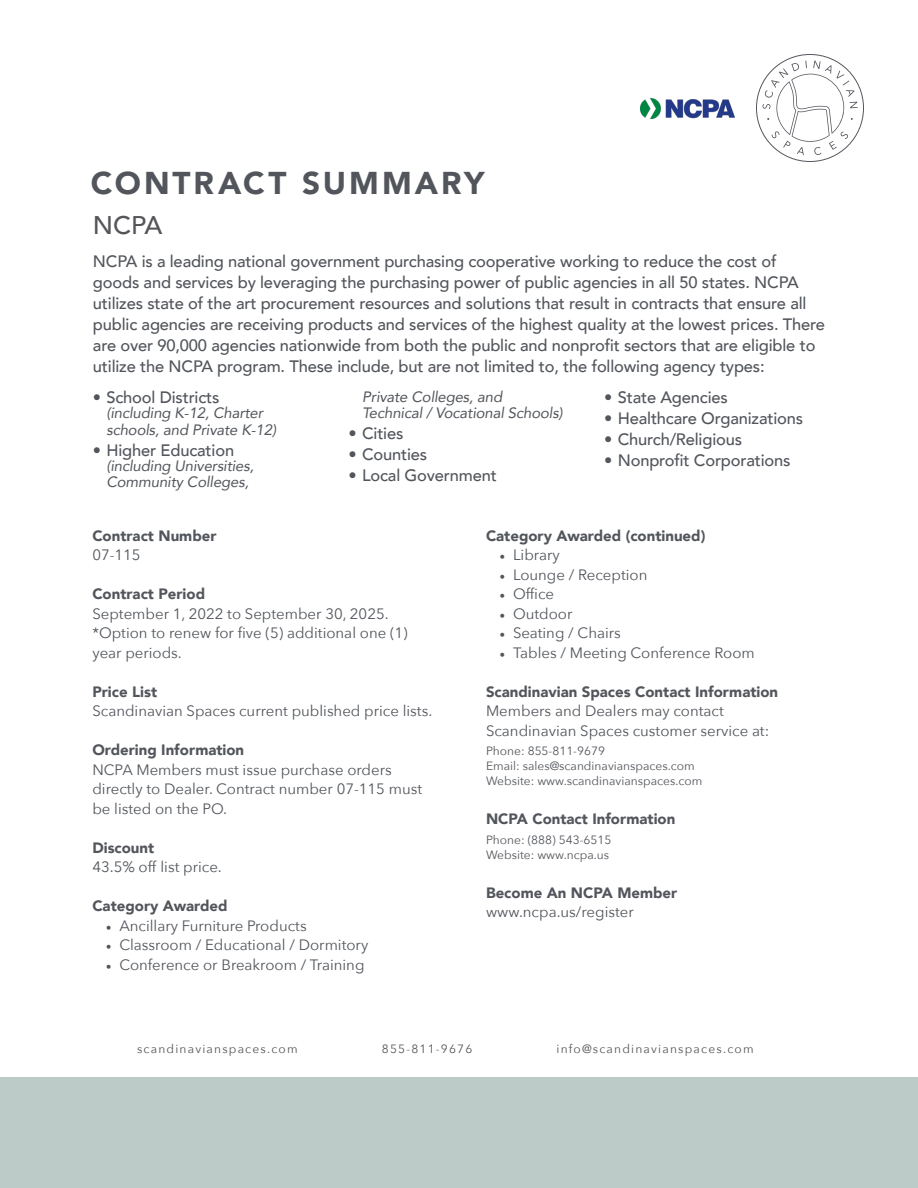
<style>
.page{position:relative;width:918px;height:1188px;background:#fff}
.page>*{position:absolute;margin:0;border:0;box-sizing:border-box;transform-origin:0 0}
.t1{font:900 31.5px "Avenir";letter-spacing:.095em;color:#52555b}
.t2{font:500 25.5px "Avenir";color:#55565a}
.t3{font:500 16.5px/21px "Avenir";letter-spacing:-.01em;color:#52555b}
.t4{font:15px/19.5px "Avenir Next";color:#52555b}
.t5{font:900 15px "Avenir";color:#52555b}
.t6{font:italic 15px/16.5px "Avenir";letter-spacing:-.01em;color:#52555b}
.t7{font:12px/15px "Avenir Next";color:#52555b}
.t8{font:12px "Avenir Next";letter-spacing:.1em;color:#55565a}
.s1{font-family:"Minion Pro"}
</style>
<div class="page">
<div style="left:0;top:1077px;width:918px;height:111px;background:#bdcbc8"></div>
<svg style="left:756px;top:54px;width:108px;height:108px"></svg>
<img style="left:640px;top:98px;width:95px;height:21px">
<h1 class="t1" style="left:91px;top:156px;width:395px">CONTRACT SUMMARY</h1>
<h2 class="t2" style="left:93px;top:203px;width:71px">NCPA</h2>
<p class="t3" style="left:93px;top:250px;width:734px">NCPA is a leading national government purchasing cooperative working to reduce the cost of goods and services by leveraging the purchasing power of public agencies in all 50 states. NCPA utilizes state of the art procurement resources and solutions that result in contracts that ensure all public agencies are receiving products and services of the highest quality at the lowest prices. There are over 90,000 agencies nationwide from both the public and nonprofit sectors that are eligible to utilize the NCPA program. These include, but are not limited to, the following agency types:</p>
<p class="t3" style="left:93px;top:386px;width:128px">• School Districts</p>
<p class="t6" style="left:106px;top:405px;width:171px">(including K-12, Charter schools, and Private K-12)</p>
<p class="t3" style="left:93px;top:439px;width:143px">• Higher Education</p>
<p class="t6" style="left:106px;top:457px;width:149px">(including Universities,<br>Community Colleges,</p>
<p class="t6" style="left:362px;top:388px;width:202px">Private Colleges, and<br>Technical / Vocational Schools)</p>
<p class="t3" style="left:349px;top:422px;width:56px">• Cities</p>
<p class="t3" style="left:349px;top:443px;width:80px">• Counties</p>
<p class="t3" style="left:349px;top:464px;width:150px">• Local Government</p>
<p class="t3" style="left:604px;top:386px;width:125px">• State Agencies</p>
<p class="t3" style="left:604px;top:407px;width:200px">• Healthcare Organizations</p>
<p class="t3" style="left:604px;top:428px;width:139px">• Church/Religious</p>
<p class="t3" style="left:604px;top:449px;width:188px">• Nonprofit Corporations</p>
<p class="t5" style="left:92px;top:523px;width:126px">Contract Number</p>
<p class="t4" style="left:92px;top:544px;width:50px">07-115</p>
<p class="t5" style="left:92px;top:581px;width:114px">Contract Period</p>
<p class="t4" style="left:92px;top:603px;width:317px">September 1, 2022 to September 30, 2025. *Option to renew for five (5) additional one (1) year periods.</p>
<p class="t5" style="left:92px;top:679px;width:66px">Price List</p>
<p class="t4" style="left:92px;top:700px;width:341px">Scandinavian Spaces current published price lists.</p>
<p class="t5" style="left:92px;top:737px;width:153px">Ordering Information</p>
<p class="t4" style="left:92px;top:759px;width:331px">NCPA Members must issue purchase orders directly to Dealer. Contract number 07-115 must be listed on the PO.</p>
<p class="t5" style="left:92px;top:835px;width:63px">Discount</p>
<p class="t4" style="left:92px;top:856px;width:131px">43.5% off list price.</p>
<p class="t5" style="left:92px;top:893px;width:137px">Category Awarded</p>
<p class="t4" style="left:106px;top:915px;width:202px"><span class="s1">•</span> Ancillary Furniture Products</p>
<p class="t4" style="left:106px;top:934px;width:264px"><span class="s1">•</span> Classroom / Educational / Dormitory</p>
<p class="t4" style="left:106px;top:954px;width:260px"><span class="s1">•</span> Conference or Breakroom / Training</p>
<p class="t5" style="left:486px;top:523px;width:221px">Category Awarded (continued)</p>
<p class="t4" style="left:500px;top:544px;width:62px"><span class="s1">•</span> Library</p>
<p class="t4" style="left:500px;top:564px;width:149px"><span class="s1">•</span> Lounge / Reception</p>
<p class="t4" style="left:500px;top:583px;width:56px"><span class="s1">•</span> Office</p>
<p class="t4" style="left:500px;top:603px;width:75px"><span class="s1">•</span> Outdoor</p>
<p class="t4" style="left:500px;top:622px;width:123px"><span class="s1">•</span> Seating / Chairs</p>
<p class="t4" style="left:500px;top:642px;width:257px"><span class="s1">•</span> Tables / Meeting Conference Room</p>
<p class="t5" style="left:486px;top:679px;width:294px">Scandinavian Spaces Contact Information</p>
<p class="t4" style="left:486px;top:700px;width:285px">Members and Dealers may contact<br>Scandinavian Spaces customer service at:</p>
<p class="t7" style="left:486px;top:743px;width:218px">Phone: 855-811-9679<br>Email: sales@scandinavianspaces.com<br>Website: www.scandinavianspaces.com</p>
<p class="t5" style="left:486px;top:806px;width:191px">NCPA Contact Information</p>
<p class="t7" style="left:486px;top:831px;width:127px">Phone: (888) 543-6515<br>Website: www.ncpa.us</p>
<p class="t5" style="left:486px;top:880px;width:193px">Become An NCPA Member</p>
<p class="t4" style="left:486px;top:901px;width:149px">www.ncpa.us/register</p>
<p class="t8" style="left:137px;top:1038px;width:162px">scandinavianspaces.com</p>
<p class="t8" style="left:382px;top:1038px;width:92px">855-811-9676</p>
<p class="t8" style="left:556px;top:1038px;width:199px">info@scandinavianspaces.com</p>
</div>
